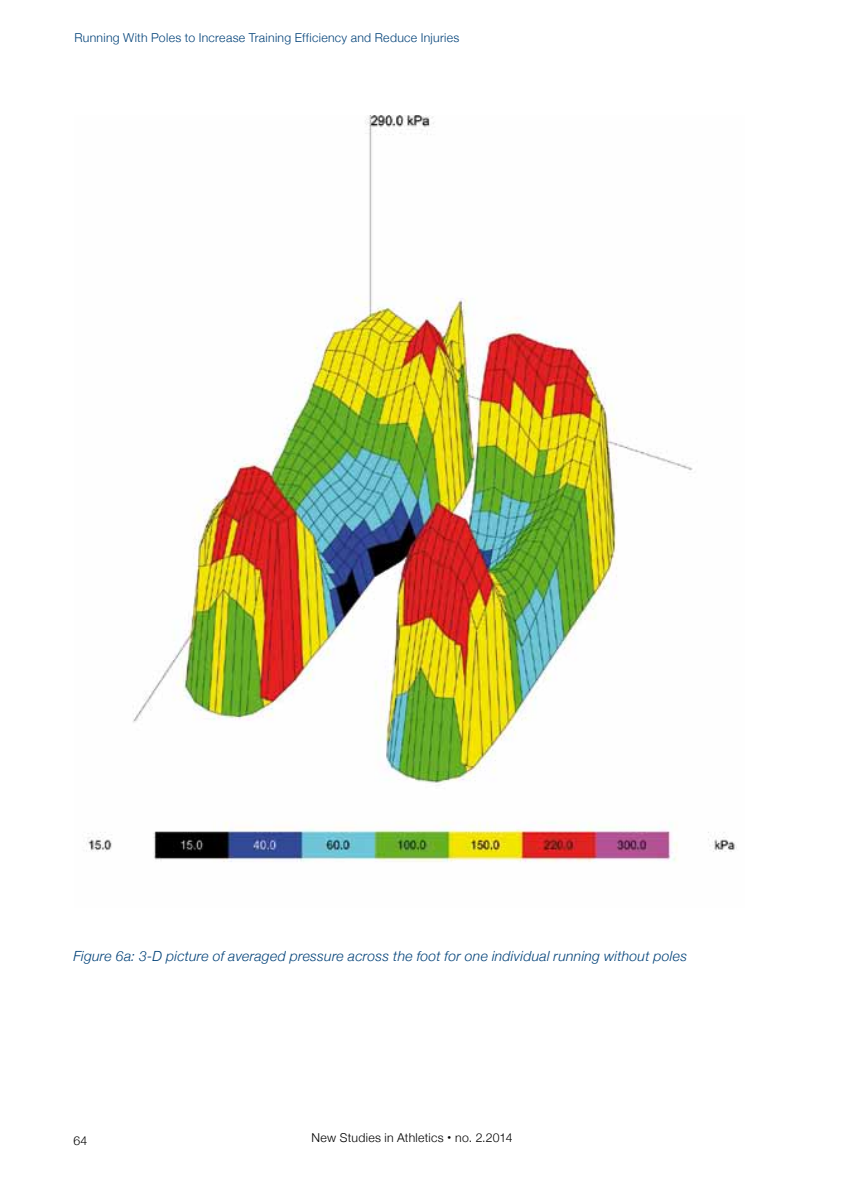
<style>
.page{position:relative;width:844px;height:1191px;background:#fff}
.page>*{position:absolute;margin:0;border:0;box-sizing:border-box;transform-origin:0 0}
.t1{font:italic 300 14px "Helvetica Neue";letter-spacing:.02em;color:#004178}
.t2{font:300 12.25px "Helvetica Neue";letter-spacing:.025em;color:#004178}
.t3{font:300 12.25px "Helvetica Neue";letter-spacing:.025em;color:#000}
.s1{font-weight:700;font-size:15.75px}
</style>
<div class="page">
<img style="left:86px;top:115px;width:651px;height:747px">
<p class="t2" style="left:74px;top:30px;width:386px">Running With Poles to Increase Training Efficiency and Reduce Injuries</p>
<p class="t1" style="left:73px;top:948px;width:615px">Figure 6a: 3-D picture of averaged pressure across the foot for one individual running without poles</p>
<p class="t3" style="left:73px;top:1133px;width:15px">64</p>
<p class="t3" style="left:311px;top:1130px;width:202px">New Studies in Athletics <span class="s1">·</span> no. 2.2014</p>
</div>
